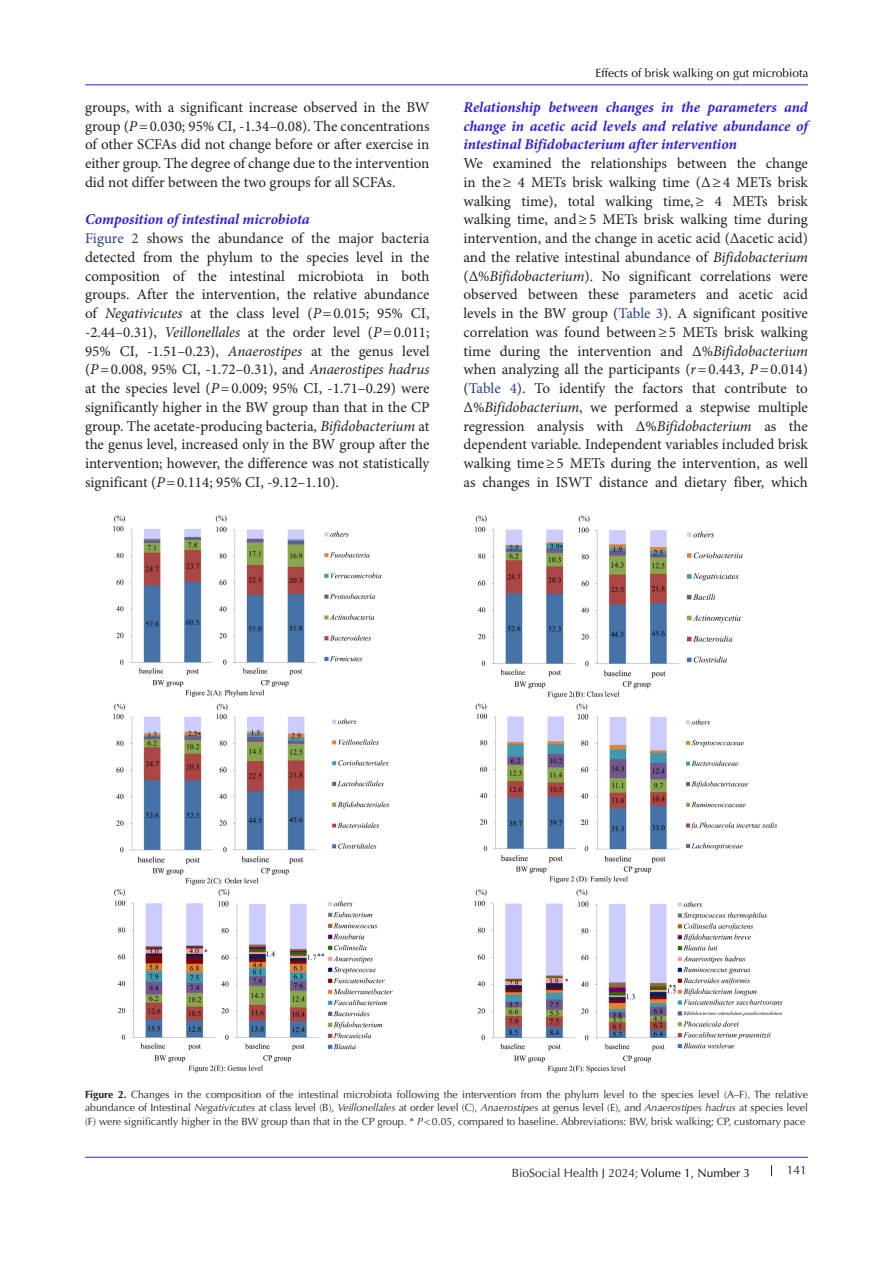
<style>
.page{position:relative;width:893px;height:1263px;background:#fff}
.page>*{position:absolute;margin:0;border:0;box-sizing:border-box;transform-origin:0 0}
.t1{font:15px/18.8px "Minion Pro";color:#231f20;text-align:justify}
.t2{font:italic 700 15px/18.8px "Minion Pro";letter-spacing:-.005em;color:#3023d9;text-align:justify}
.t3{font:12px "Optima LT Std";color:#231f20}
.t4{font:12px "Optima LT Std";color:#040503}
.t5{font:10.5px/13.5px "Optima LT Std";color:#231f20;text-align:justify}
.s1{font-style:italic}
.s2{color:#253f8e}
.s3{font-weight:700}
.s4{color:#000}
</style>
<div class="page">
<hr style="left:85px;top:1157px;width:723px;height:1px;background:#3023d9">
<hr style="left:85px;top:85px;width:723px;height:1px;background:#3023d9">
<img style="left:113px;top:515px;width:670px;height:558px">
<p class="t1" style="left:85px;top:98px;width:346px">groups, with a significant increase observed in the BW group (<span class="s1">P</span>=0.030; 95% CI, -1.34–0.08). The concentrations of other SCFAs did not change before or after exercise in either group. The degree of change due to the intervention did not differ between the two groups for all SCFAs.</p>
<p class="t2" style="left:85px;top:210px;width:226px">Composition of intestinal microbiota</p>
<p class="t1" style="left:85px;top:230px;width:346px"><span class="s2">Figure 2</span> shows the abundance of the major bacteria detected from the phylum to the species level in the composition of the intestinal microbiota in both groups. After the intervention, the relative abundance of <span class="s1">Negativicutes</span> at the class level (<span class="s1">P</span>=0.015; 95% CI, -2.44–0.31), <span class="s1">Veillonellales</span> at the order level (<span class="s1">P</span>=0.011; 95% CI, -1.51–0.23), <span class="s1">Anaerostipes</span> at the genus level (<span class="s1">P</span>=0.008, 95% CI, -1.72–0.31), and <span class="s1">Anaerostipes hadrus </span>at the species level (<span class="s1">P</span>=0.009; 95% CI, -1.71–0.29) were significantly higher in the BW group than that in the CP group. The acetate-producing bacteria, <span class="s1">Bifidobacterium</span> at the genus level, increased only in the BW group after the intervention; however, the difference was not statistically significant (<span class="s1">P</span>=0.114; 95% CI, -9.12–1.10).</p>
<p class="t4" style="left:595px;top:66px;width:215px">Effects of brisk walking on gut microbiota</p>
<p class="t2" style="left:463px;top:97px;width:346px">Relationship between changes in the parameters and change in acetic acid levels and relative abundance of intestinal Bifidobacterium after intervention</p>
<p class="t1" style="left:463px;top:155px;width:346px">We examined the relationships between the change in the≥ 4 METs brisk walking time (Δ≥4 METs brisk walking time), total walking time,≥ 4 METs brisk walking time, and≥5 METs brisk walking time during intervention, and the change in acetic acid (Δacetic acid) and the relative intestinal abundance of <span class="s1">Bifidobacterium </span>(Δ%<span class="s1">Bifidobacterium</span>). No significant correlations were observed between these parameters and acetic acid levels in the BW group (<span class="s2">Table 3</span>). A significant positive correlation was found between≥5 METs brisk walking time during the intervention and Δ%<span class="s1">Bifidobacterium </span>when analyzing all the participants (<span class="s1">r</span>=0.443, <span class="s1">P=</span>0.014) (<span class="s2">Table 4</span>). To identify the factors that contribute to Δ%<span class="s1">Bifidobacterium</span>, we performed a stepwise multiple regression analysis with Δ%<span class="s1">Bifidobacterium</span> as the dependent variable. Independent variables included brisk walking time≥5 METs during the intervention, as well as changes in ISWT distance and dietary fiber, which</p>
<p class="t5" style="left:85px;top:1087px;width:724px"><span class="s3">Figure 2.</span> Changes in the composition of the intestinal microbiota following the intervention from the phylum level to the species level (A–F). The relative abundance of Intestinal <span class="s1">Negativicutes</span> at class level (B), <span class="s1">Veillonellales</span> at order level (C), <span class="s1">Anaerostipes</span> at genus level (E), and <span class="s1">Anaerostipes hadrus</span> at species level (F) were significantly higher in the BW group than that in the CP group. * <span class="s1">P</span>&lt;0.05, compared to baseline. Abbreviations: BW, brisk walking; CP, customary pace</p>
<p class="t3" style="left:512px;top:1165px;width:240px">BioSocial Health J 2024; <span class="s4">Volume 1, Number 3</span></p>
<p class="t3" style="left:787px;top:1163px;width:22px">141</p>
</div>
